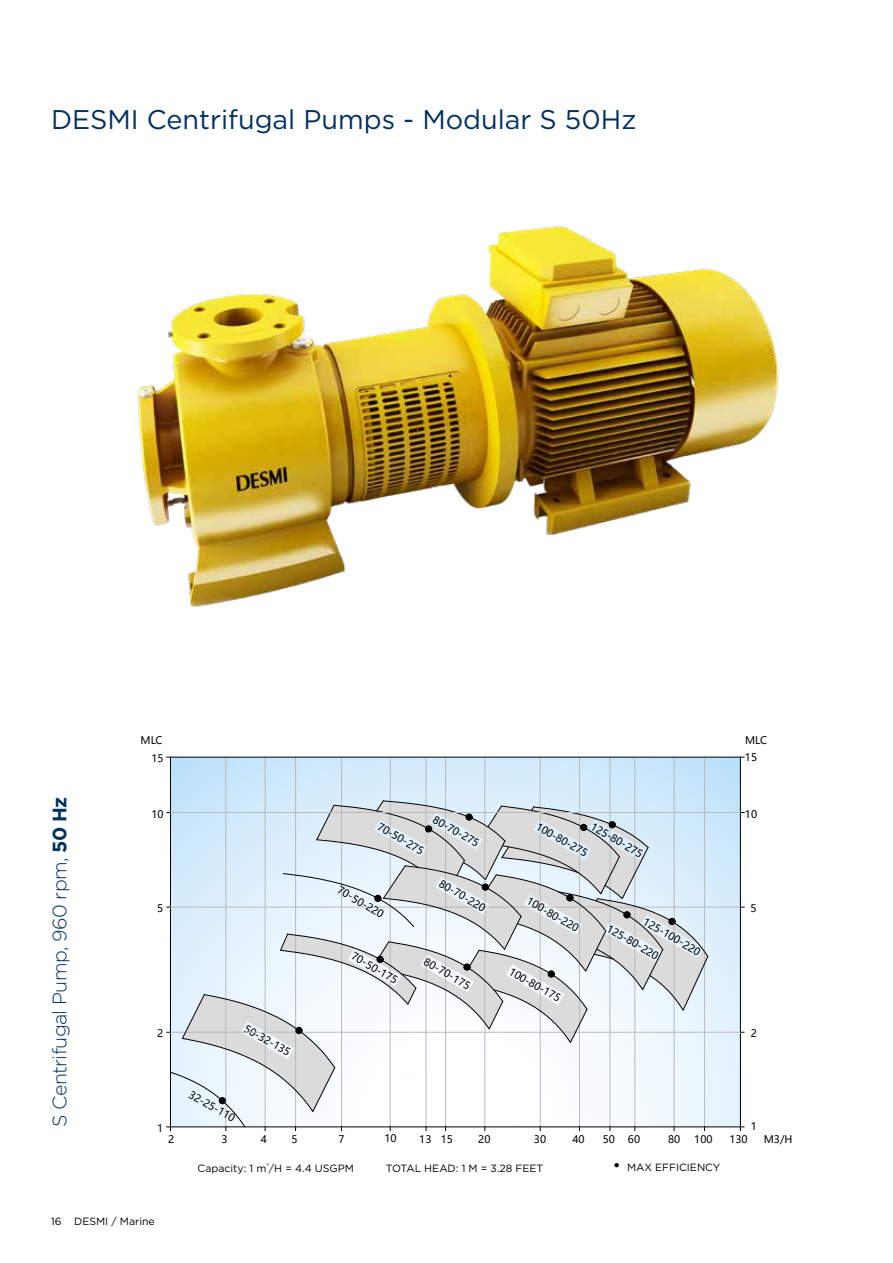
<style>
.page{position:relative;width:893px;height:1263px;background:#fff}
.page>*{position:absolute;margin:0;border:0;box-sizing:border-box;transform-origin:0 0}
.t1{font:27px "Gotham";color:#003063}
.t2{font:300 19.5px "Gotham";letter-spacing:-.03em;color:#003063}
.t3{font:10.5px "Gotham";color:#000}
.t4{font:10.35px "Microsoft Ya Hei";color:#000}
.s1{font-weight:700}
.s2{font-size:16.5px}
</style>
<div class="page">
<svg style="left:171px;top:758px;width:569px;height:368px;background:#d2eafb"></svg>
<hr style="left:740px;top:757px;width:1px;height:370px;background:#000">
<hr style="left:225px;top:757px;width:1px;height:370px;background:#bababa">
<hr style="left:265px;top:757px;width:1px;height:370px;background:#bababa">
<hr style="left:295px;top:757px;width:1px;height:370px;background:#bababa">
<hr style="left:341px;top:757px;width:1px;height:370px;background:#bababa">
<hr style="left:390px;top:757px;width:1px;height:370px;background:#bababa">
<hr style="left:426px;top:757px;width:1px;height:370px;background:#bababa">
<hr style="left:445px;top:757px;width:1px;height:370px;background:#bababa">
<hr style="left:484px;top:757px;width:1px;height:370px;background:#bababa">
<hr style="left:540px;top:757px;width:1px;height:370px;background:#bababa">
<hr style="left:579px;top:757px;width:1px;height:370px;background:#bababa">
<hr style="left:610px;top:757px;width:1px;height:370px;background:#bababa">
<hr style="left:634px;top:757px;width:1px;height:370px;background:#bababa">
<hr style="left:674px;top:757px;width:1px;height:370px;background:#bababa">
<hr style="left:170px;top:757px;width:1px;height:370px;background:#000">
<hr style="left:170px;top:907px;width:570px;height:1px;background:#bababa">
<hr style="left:170px;top:1032px;width:570px;height:1px;background:#bababa">
<hr style="left:704px;top:757px;width:1px;height:370px;background:#bababa">
<hr style="left:170px;top:1126px;width:570px;height:1px;background:#000">
<hr style="left:170px;top:757px;width:570px;height:1px;background:#000">
<hr style="left:170px;top:812px;width:570px;height:1px;background:#bababa">
<svg style="left:167px;top:800px;width:542px;height:331px"></svg>
<img style="left:138px;top:226px;width:641px;height:382px">
<h1 class="t1" style="left:51px;top:102px;width:587px">DESMI Centrifugal Pumps - Modular S 50Hz</h1>
<p class="t4" style="left:141px;top:733px;width:24px">MLC</p>
<p class="t4" style="left:745px;top:733px;width:24px">MLC</p>
<h2 class="t2" style="left:47px;top:1127px;width:331px;rotate:-90deg">S Centrifugal Pump, 960 rpm, <span class="s1">50 Hz</span></h2>
<p class="t4" style="left:152px;top:751px;width:14px">15</p>
<p class="t4" style="left:745px;top:750px;width:14px">15</p>
<p class="t4" style="left:152px;top:807px;width:14px">10</p>
<p class="t4" style="left:437px;top:812px;width:53px;rotate:30deg">80-70-275</p>
<p class="t4" style="left:382px;top:819px;width:53px;rotate:30deg">70-50-275</p>
<p class="t4" style="left:540px;top:819px;width:59px;rotate:30deg">100-80-275</p>
<p class="t4" style="left:595px;top:819px;width:59px;rotate:30deg">125-80-275</p>
<p class="t4" style="left:745px;top:807px;width:14px">10</p>
<p class="t4" style="left:157px;top:901px;width:8px">5</p>
<p class="t4" style="left:342px;top:883px;width:53px;rotate:30deg">70-50-220</p>
<p class="t4" style="left:356px;top:949px;width:53px;rotate:30deg">70-50-175</p>
<p class="t4" style="left:443px;top:877px;width:53px;rotate:30deg">80-70-220</p>
<p class="t4" style="left:428px;top:954px;width:53px;rotate:30deg">80-70-175</p>
<p class="t4" style="left:531px;top:894px;width:59px;rotate:30deg">100-80-220</p>
<p class="t4" style="left:513px;top:964px;width:59px;rotate:30deg">100-80-175</p>
<p class="t4" style="left:648px;top:914px;width:65px;rotate:30deg">125-100-220</p>
<p class="t4" style="left:611px;top:922px;width:59px;rotate:30deg">125-80-220</p>
<p class="t4" style="left:751px;top:901px;width:8px">5</p>
<p class="t4" style="left:157px;top:1026px;width:8px">2</p>
<p class="t4" style="left:248px;top:1021px;width:53px;rotate:30deg">50-32-135</p>
<p class="t4" style="left:751px;top:1026px;width:8px">2</p>
<p class="t4" style="left:193px;top:1087px;width:53px;rotate:30deg">32-25-110</p>
<p class="t4" style="left:157px;top:1121px;width:8px">1</p>
<p class="t4" style="left:751px;top:1119px;width:8px">1</p>
<p class="t4" style="left:168px;top:1132px;width:8px">2</p>
<p class="t4" style="left:221px;top:1132px;width:8px">3</p>
<p class="t4" style="left:261px;top:1132px;width:8px">4</p>
<p class="t4" style="left:291px;top:1132px;width:8px">5</p>
<p class="t4" style="left:338px;top:1132px;width:8px">7</p>
<p class="t4" style="left:384px;top:1131px;width:14px">10</p>
<p class="t4" style="left:419px;top:1132px;width:35px">13 15</p>
<p class="t4" style="left:478px;top:1132px;width:14px">20</p>
<p class="t4" style="left:534px;top:1132px;width:14px">30</p>
<p class="t4" style="left:572px;top:1132px;width:14px">40</p>
<p class="t4" style="left:603px;top:1132px;width:14px">50</p>
<p class="t4" style="left:628px;top:1132px;width:14px">60</p>
<p class="t4" style="left:668px;top:1132px;width:14px">80</p>
<p class="t4" style="left:694px;top:1132px;width:20px">100</p>
<p class="t3" style="left:198px;top:1161px;width:158px">Capacity: 1 m<sup>³</sup>/H = 4.4 USGPM</p>
<p class="t3" style="left:386px;top:1161px;width:159px">TOTAL HEAD: 1 M = 3.28 FEET</p>
<p class="t3" style="left:613px;top:1160px;width:109px"><span class="s2">•</span> MAX EFFICIENCY</p>
<p class="t4" style="left:203px;top:1163px;width:164px">CAPACITY: 1 M3/H = 4.4 USGPM</p>
<p class="t4" style="left:629px;top:1163px;width:86px">MAX EFFICIENCY</p>
<p class="t4" style="left:390px;top:1163px;width:150px">TOTAL HEAD: 1 M = 3.28 FEET</p>
<p class="t4" style="left:729px;top:1132px;width:20px">130</p>
<p class="t4" style="left:764px;top:1132px;width:30px">M3/H</p>
<p class="t3" style="left:51px;top:1214px;width:105px">16 DESMI / Marine</p>
</div>
